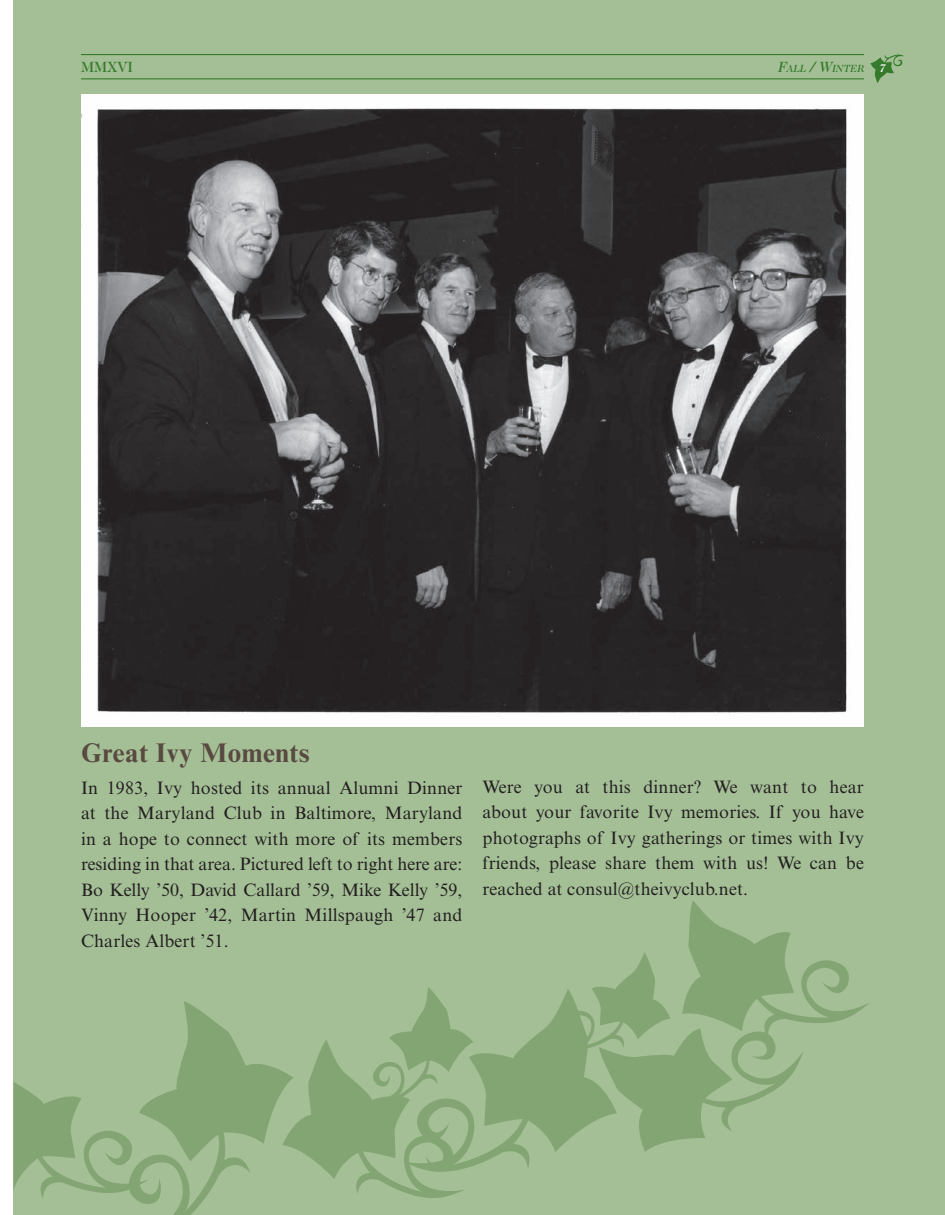
<style>
.page{position:relative;width:945px;height:1215px;background:#fff}
.page>*{position:absolute;margin:0;border:0;box-sizing:border-box;transform-origin:0 0}
.Article_Title{font:700 27px "Times New Roman MT Std";letter-spacing:.02em;color:#594a41}
.body_text{font:18px/25.5px "Times New Roman MT Std";letter-spacing:.01em;color:#231f20;text-align:justify}
.t1{font:500 15px "Caslon 224 Std";color:#357b2b}
.t2{font:italic 500 11.25px "Caslon 224 Std";color:#fff}
.t3{font:italic 500 10.5px "Caslon 224 Std";color:#357b2b}
.s1{font-size:15px}
</style>
<div class="page">
<div style="left:14px;top:0;width:931px;height:1215px;background:#a4bf96"></div>
<hr style="left:81px;top:54px;width:783px;height:1px;background:#357b2b">
<hr style="left:81px;top:78px;width:783px;height:1px;background:#357b2b">
<svg style="left:14px;top:900px;width:855px;height:315px"></svg>
<img style="left:81px;top:95px;width:783px;height:632px">
<svg style="left:870px;top:54px;width:35px;height:29px"></svg>
<p class="t1" style="left:81px;top:59px;width:53px">MMXVI</p>
<p class="t3" style="left:777px;top:63px;width:88px"><span class="s1">F</span>ALL <span class="s1">/ W</span>INTER</p>
<p class="t2" style="left:879px;top:61px;width:8px">7</p>
<p class="Article_Title" style="left:81px;top:736px;width:230px">Great Ivy Moments</p>
<p class="body_text" style="left:81px;top:775px;width:383px">In 1983, Ivy hosted its annual Alumni Dinner at the Maryland Club in Baltimore, Maryland in a hope to connect with more of its members residing in that area. Pictured left to right here are:<br>Bo Kelly ’50, David Callard ’59, Mike Kelly ’59, Vinny Hooper ’42, Martin Millspaugh ’47 and Charles Albert ’51.</p>
<p class="body_text" style="left:483px;top:774px;width:383px">Were you at this dinner? We want to hear about your favorite Ivy memories. If you have photographs of Ivy gatherings or times with Ivy friends, please share them with us! We can be reached at consul@theivyclub.net.</p>
</div>
